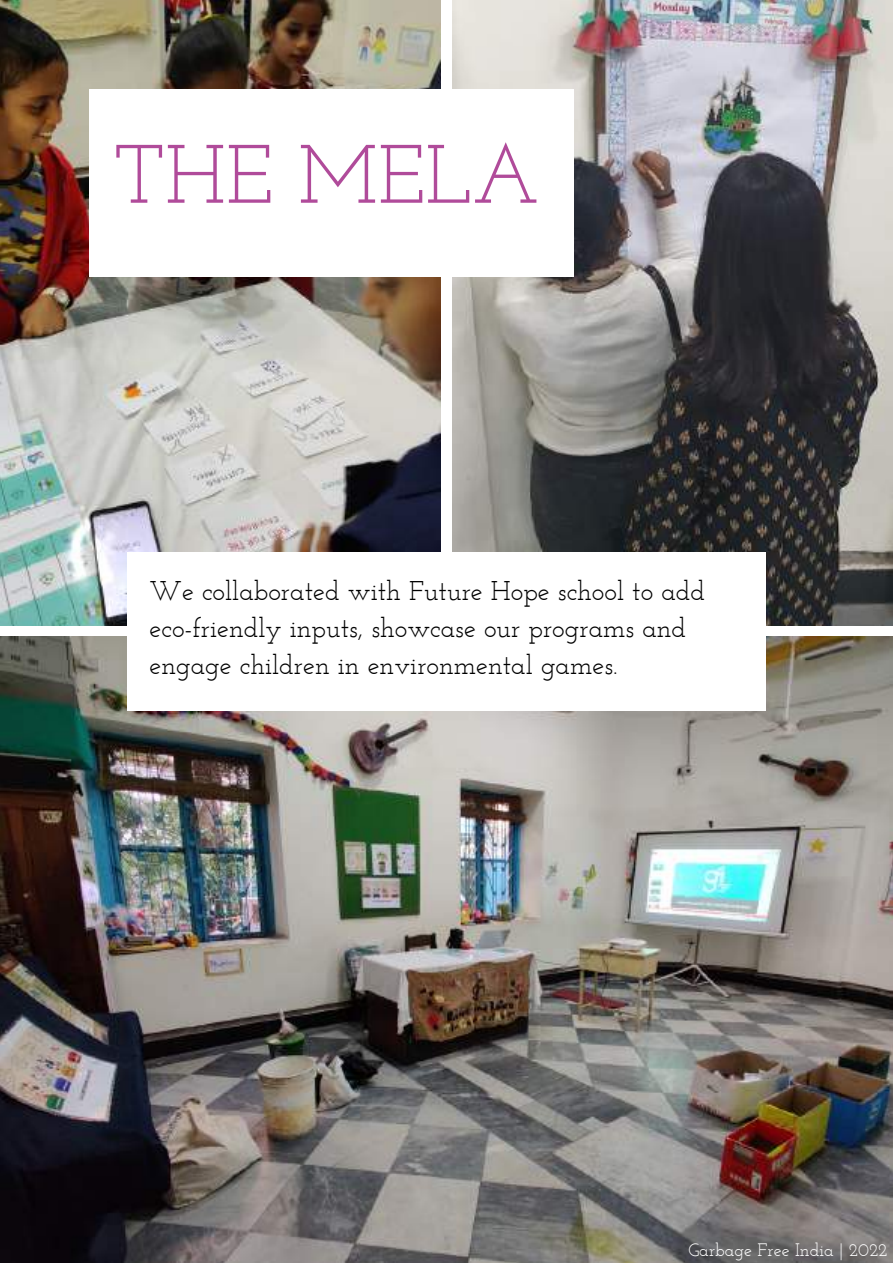
<style>
.page{position:relative;width:893px;height:1264px;background:#fff}
.page>*{position:absolute;margin:0;border:0;box-sizing:border-box;transform-origin:0 0}
.t1{font:82.65px "Josefin Slab";color:#b04b9a}
.t2{font:27px/37px "Josefin Slab";color:#000}
.t3{font:18px "Josefin Slab";color:#fff}
</style>
<div class="page">
<img style="left:0;top:636px;width:892px;height:626px">
<img style="left:452px;top:0;width:440px;height:625px">
<img style="left:0;top:0;width:440px;height:625px">
<div style="left:89px;top:89px;width:484px;height:188px;background:#fff"></div>
<div style="left:127px;top:552px;width:638px;height:158px;background:#fff"></div>
<h1 class="t1" style="left:113px;top:141px;width:427px">THE MELA</h1>
<p class="t2" style="left:150px;top:575px;width:556px">We collaborated with Future Hope school to add eco-friendly inputs, showcase our programs and engage children in environmental games.</p>
<p class="t3" style="left:688px;top:1242px;width:200px">Garbage Free India | 2022</p>
</div>
